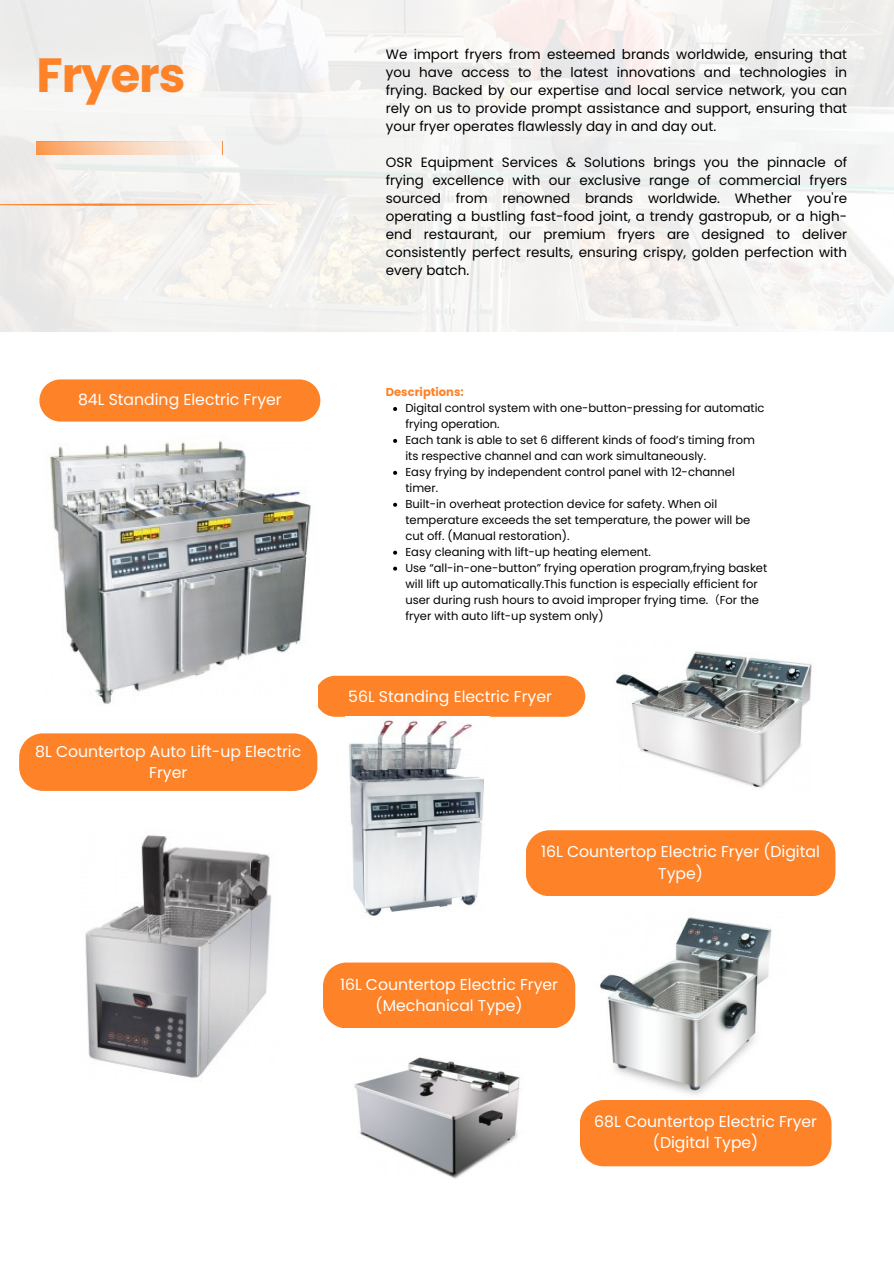
<style>
.page{position:relative;width:894px;height:1264px;background:#fff}
.page>*{position:absolute;margin:0;border:0;box-sizing:border-box;transform-origin:0 0}
.t1{font:700 48px "Poppins";letter-spacing:-.02em;color:#fd8228}
.t2{font:15.6px/21.3px "Poppins";color:#fff;text-align:center}
.t3{font:13.5px/18px "Poppins";color:#000;text-align:justify}
.t4{font:11.55px/15.9px "Poppins";color:#000}
.t5{font:700 11.55px "Poppins";color:#fd8228}
.s1{font-family:"Noto Sans CJ Ksc"}
</style>
<div class="page">
<div style="left:19px;top:733px;width:298px;height:58px;background:#fd8228"></div>
<div style="left:323px;top:962px;width:252px;height:66px;background:#fd8228"></div>
<div style="left:39px;top:379px;width:281px;height:42px;background:#fd8228"></div>
<div style="left:315px;top:675px;width:270px;height:41px;background:#fd8228;border-radius:21px"></div>
<img style="left:49px;top:440px;width:268px;height:264px">
<img style="left:616px;top:651px;width:196px;height:137px">
<img style="left:349px;top:716px;width:135px;height:200px">
<img style="left:85px;top:835px;width:187px;height:246px">
<img style="left:354px;top:1057px;width:166px;height:122px">
<img style="left:600px;top:917px;width:172px;height:178px">
<svg style="left:393px;top:407px;width:4px;height:4px"></svg>
<svg style="left:393px;top:439px;width:4px;height:4px"></svg>
<svg style="left:393px;top:471px;width:4px;height:4px"></svg>
<svg style="left:393px;top:503px;width:4px;height:4px"></svg>
<svg style="left:393px;top:550px;width:4px;height:4px"></svg>
<svg style="left:393px;top:566px;width:4px;height:4px"></svg>
<div style="left:526px;top:830px;width:309px;height:66px;background:#fd8228"></div>
<div style="left:580px;top:1100px;width:251px;height:66px;background:#fd8228"></div>
<img style="left:0;top:0;width:893px;height:331px">
<svg style="left:36px;top:141px;width:186px;height:14px"></svg>
<svg style="left:0;top:203px;width:283px;height:3px"></svg>
<h2 class="t1" style="left:36px;top:42px;width:151px">Fryers</h2>
<p class="t3" style="left:386px;top:45px;width:462px">We import fryers from esteemed brands worldwide, ensuring that you have access to the latest innovations and technologies in frying. Backed by our expertise and local service network, you can rely on us to provide prompt assistance and support, ensuring that your fryer operates flawlessly day in and day out.</p>
<h2 class="t3" style="left:386px;top:153px;width:462px">OSR Equipment Services &amp; Solutions brings you the pinnacle of frying excellence with our exclusive range of commercial fryers sourced from renowned brands worldwide. Whether you're operating a bustling fast-food joint, a trendy gastropub, or a high&shy;end restaurant, our premium fryers are designed to deliver consistently perfect results, ensuring crispy, golden perfection with every batch.</h2>
<p class="t2" style="left:78px;top:389px;width:205px">84L Standing Electric Fryer</p>
<h1 class="t2" style="left:35px;top:741px;width:267px">8L Countertop Auto Lift-up Electric<br>Fryer</h1>
<p class="t5" style="left:385px;top:384px;width:79px">Descriptions:</p>
<p class="t4" style="left:405px;top:400px;width:360px">Digital control system with one-button-pressing for automatic frying operation.</p>
<p class="t4" style="left:405px;top:432px;width:351px">Each tank is able to set 6 different kinds of food’s timing from its respective channel and can work simultaneously.</p>
<p class="t4" style="left:405px;top:464px;width:331px">Easy frying by independent control panel with 12-channel timer.</p>
<p class="t4" style="left:405px;top:496px;width:346px">Built-in overheat protection device for safety. When oil temperature exceeds the set temperature, the power will be cut off. (Manual restoration).</p>
<h2 class="t4" style="left:405px;top:544px;width:247px">Easy cleaning with lift-up heating element.</h2>
<p class="t4" style="left:405px;top:560px;width:363px">Use “all-in-one-button” frying operation program,frying basket will lift up automatically.This function is especially efficient for user during rush hours to avoid improper frying time.<span class="s1">（</span>For the fryer with auto lift-up system only)</p>
<h3 class="t2" style="left:348px;top:685px;width:205px">56L Standing Electric Fryer</h3>
<h2 class="t2" style="left:541px;top:841px;width:280px">16L Countertop Electric Fryer (Digital<br>Type)</h2>
<p class="t2" style="left:340px;top:973px;width:219px">16L Countertop Electric Fryer (Mechanical Type)</p>
<p class="t2" style="left:594px;top:1110px;width:224px">68L Countertop Electric Fryer (Digital Type)</p>
</div>
